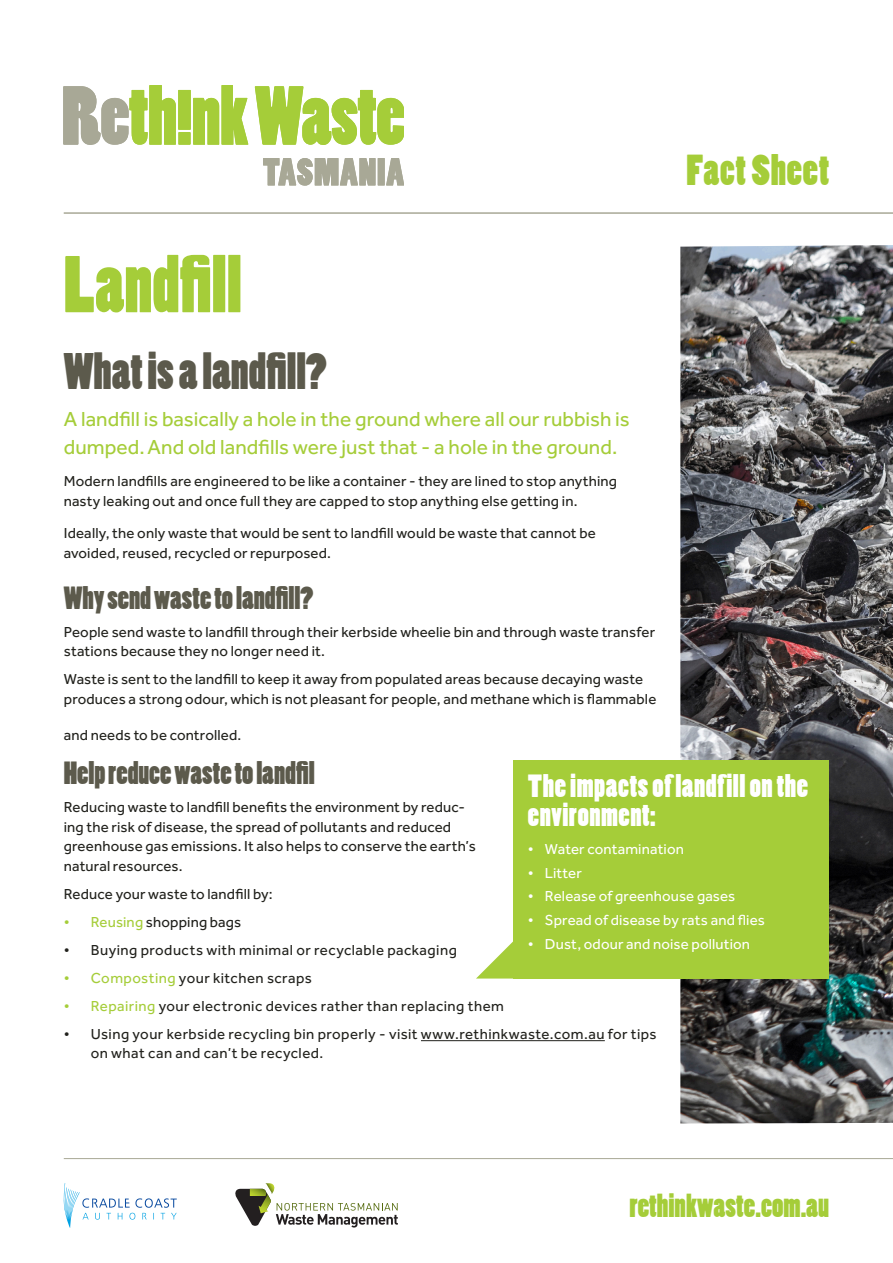
<style>
.page{position:relative;width:893px;height:1263px;background:#fff}
.page>*{position:absolute;margin:0;border:0;box-sizing:border-box;transform-origin:0 0}
.Heading_1{font:75px "Poplar Std";color:#a5cd39}
.Heading_1-2{font:48px "Poplar Std";color:#5c5a4c}
.Sheet_title{font:40.5px "Poplar Std";letter-spacing:.015em;color:#a5cd39}
.t1{font:30.45px "Poplar Std";color:#a5cd39}
.Heading_2{font:30px "Poplar Std";color:#5c5a4c}
.pull-quote{font:30px/28.5px "Poplar Std";letter-spacing:.015em;color:#fff}
.Intro_paragraph{font:21px/28.5px "Effra";letter-spacing:.005em;color:#a5cd39}
.Heading_2-2{font:15px/19.5px "Effra";letter-spacing:.01em;color:#21211c}
.Intro_paragraph-2{font:15px/19.5px "Effra";letter-spacing:.01em;color:#21211c}
.Heading_2-3{font:15px/19.5px "Effra";letter-spacing:.03em;color:#21211c}
.t2{font:15px "Effra";letter-spacing:.01em;color:#fff}
.s1{color:#a5cd39}
</style>
<div class="page">
<hr style="left:64px;top:1158px;width:829px;height:1px;background:#a8a896">
<svg style="left:64px;top:1183px;width:113px;height:45px"></svg>
<svg style="left:235px;top:1183px;width:163px;height:44px"></svg>
<img style="left:680px;top:245px;width:213px;height:878px">
<svg style="left:476px;top:941px;width:38px;height:37px"></svg>
<div style="left:514px;top:760px;width:315px;height:218px;background:#a5cd39"></div>
<hr style="left:421px;top:1040px;width:184px;height:1px;background:#21211c">
<hr style="left:64px;top:213px;width:829px;height:1px;background:#a8a896">
<svg style="left:64px;top:85px;width:184px;height:60px"></svg>
<svg style="left:255px;top:86px;width:149px;height:59px"></svg>
<svg style="left:263px;top:158px;width:112px;height:27px"></svg>
<div style="left:378px;top:158px;width:7px;height:27px;background:#a8a896"></div>
<svg style="left:386px;top:158px;width:18px;height:27px"></svg>
<p class="Heading_1" style="left:64px;top:243px;width:180px">Landfill</p>
<p class="Heading_1-2" style="left:64px;top:345px;width:264px">What is a landfill?</p>
<p class="Intro_paragraph" style="left:64px;top:404px;width:567px">A landfill is basically a hole in the ground where all our rubbish is dumped.And old landfills were just that - a hole in the ground.</p>
<p class="Intro_paragraph-2" style="left:64px;top:471px;width:555px">Modern landfills are engineered to be like a container - they are lined to stop anything nasty leaking out and once full they are capped to stop anything else getting in.</p>
<p class="Intro_paragraph-2" style="left:64px;top:523px;width:533px">Ideally, the only waste that would be sent to landfill would be waste that cannot be avoided, reused, recycled or repurposed.</p>
<p class="Sheet_title" style="left:686px;top:148px;width:144px">Fact Sheet</p>
<p class="Heading_2" style="left:64px;top:581px;width:251px">Why send waste to landfill?</p>
<p class="Heading_2-2" style="left:64px;top:622px;width:593px">People send waste to landfill through their kerbside wheelie bin and through waste transfer stations because they no longer need it.</p>
<p class="Heading_2-2" style="left:64px;top:669px;width:594px">Waste is sent to the landfill to keep it away from populated areas because decaying waste produces a strong odour, which is not pleasant for people, and methane which is flammable</p>
<p class="Heading_2-2" style="left:64px;top:725px;width:179px">and needs to be controlled.</p>
<p class="Heading_2" style="left:64px;top:757px;width:253px">Help reduce waste to landfil</p>
<p class="Heading_2-2" style="left:64px;top:797px;width:413px">Reducing waste to landfill benefits the environment by reduc&shy;ing the risk of disease, the spread of pollutants and reduced greenhouse gas emissions. It also helps to conserve the earth’s natural resources.</p>
<p class="Heading_2-2" style="left:64px;top:884px;width:210px">Reduce your waste to landfill by:</p>
<p class="Heading_2-2" style="left:64px;top:912px;width:179px"><span class="s1">• Reusing</span> shopping bags</p>
<p class="Heading_2-3" style="left:64px;top:940px;width:395px">• Buying products with minimal or recyclable packaging</p>
<p class="Heading_2-3" style="left:64px;top:968px;width:250px"><span class="s1">• Composting</span> your kitchen scraps</p>
<p class="Heading_2-3" style="left:64px;top:996px;width:442px"><span class="s1">• Repairing</span> your electronic devices rather than replacing them</p>
<p class="Heading_2-3" style="left:91px;top:1024px;width:567px;text-indent:-27px">• Using your kerbside recycling bin properly - visit www.rethinkwaste.com.au for tips on what can and can’t be recycled.</p>
<p class="pull-quote" style="left:528px;top:773px;width:282px">The impacts of landfill on the environment:</p>
<p class="t2" style="left:528px;top:840px;width:158px">• Water contamination</p>
<p class="t2" style="left:528px;top:864px;width:56px">• Litter</p>
<p class="t2" style="left:528px;top:887px;width:209px">• Release of greenhouse gases</p>
<p class="t2" style="left:528px;top:911px;width:239px">• Spread of disease by rats and flies</p>
<p class="t2" style="left:528px;top:935px;width:224px">• Dust, odour and noise pollution</p>
<h3 class="t1" style="left:629px;top:1189px;width:201px">rethinkwaste.com.au</h3>
</div>
